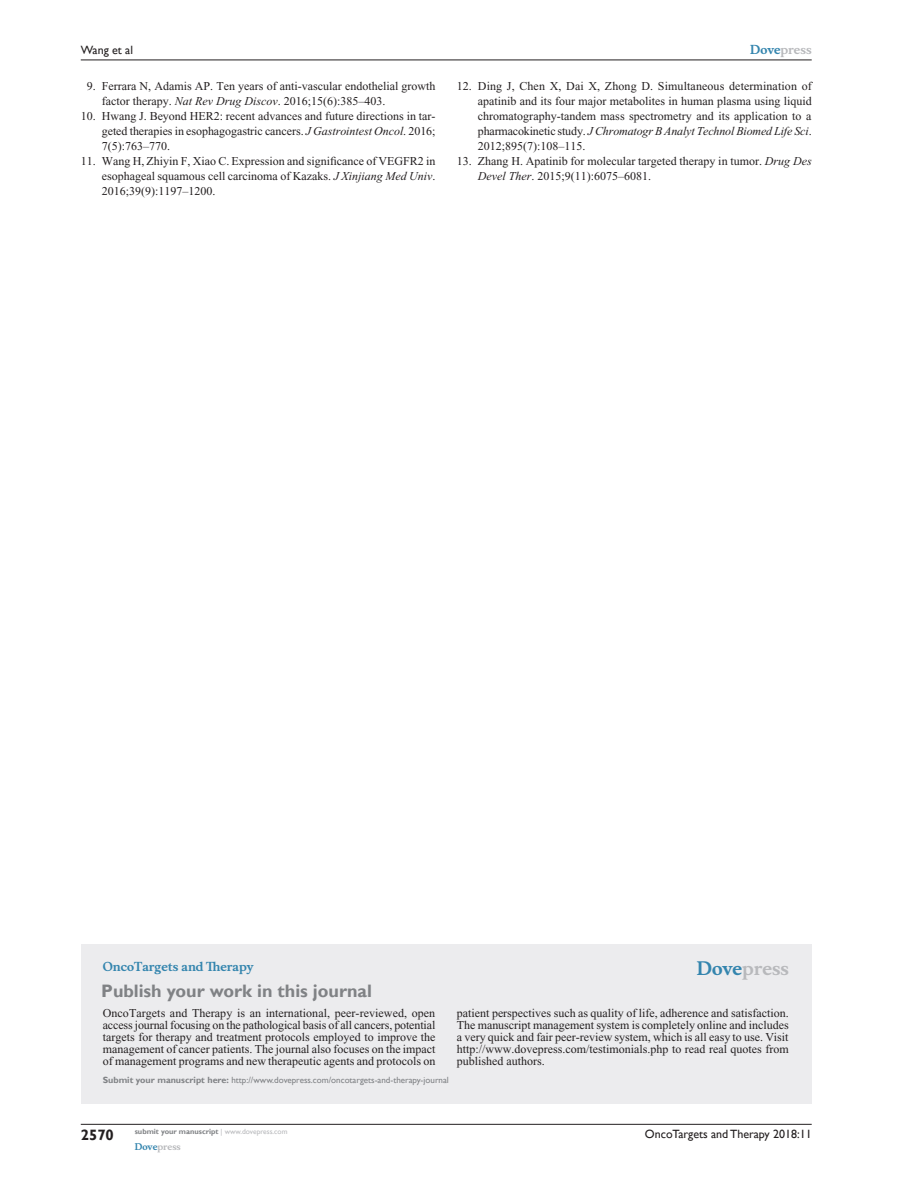
<style>
.page{position:relative;width:918px;height:1188px;background:#fff}
.page>*{position:absolute;margin:0;border:0;box-sizing:border-box;transform-origin:0 0}
.PromBx-H1{font:700 18px "Gill Sans";color:#808285}
.PromBx-Brand{font:700 18px "Musee";color:#b8b9bc}
.t1{font:700 15px "Gill Sans";color:#231f20}
.RefNL2{font:12px/15px "Times New Roman";color:#231f20;text-align:justify}
.PromBx-Tx{font:12px/12px "Times New Roman";color:#231f20;text-align:justify}
.t2{font:12px "Gill Sans";color:#231f20}
.PromBx-JrnlName{font:700 12px "Musee";color:#3485ae}
.t3{font:700 12px "Musee";color:#b8b9bc}
.PromBx-SubmitMssWebA{font:9px "Gill Sans";color:#808285}
.t4{font:700 9px "Musee";color:#b8b9bc}
.t5{font:700 7.5px "Gill Sans";color:#808285}
.s1{font-style:italic}
.s2{color:#3485ae}
.s3{font-weight:700}
.s4{font-weight:400;color:#b8b9bc}
</style>
<div class="page">
<div style="left:81px;top:944px;width:731px;height:159px;background:#ececee"></div>
<hr style="left:81px;top:1124px;width:731px;height:1px;background:#231f20">
<hr style="left:81px;top:60px;width:731px;height:1px;background:#231f20">
<p class="t2" style="left:81px;top:43px;width:54px">Wang et al</p>
<p class="RefNL2" style="left:102px;top:79px;width:335px;text-indent:-15px">9. Ferrara N, Adamis AP. Ten years of anti-vascular endothelial growth factor therapy. <span class="s1">Nat Rev Drug Discov</span>. 2016;15(6):385–403.</p>
<p class="RefNL2" style="left:102px;top:109px;width:335px;text-indent:-21px">10. Hwang J. Beyond HER2: recent advances and future directions in tar&shy;geted therapies in esophagogastric cancers. <span class="s1">J Gastrointest Oncol</span>. 2016; 7(5):763–770.</p>
<p class="RefNL2" style="left:102px;top:154px;width:335px;text-indent:-21px">11. Wang H, Zhiyin F, Xiao C. Expression and significance of VEGFR2 in esophageal squamous cell carcinoma of Kazaks. <span class="s1">J Xinjiang Med Univ</span>.<br>2016;39(9):1197–1200.</p>
<p class="t3" style="left:750px;top:43px;width:63px"><span class="s2">Dove</span>press</p>
<p class="RefNL2" style="left:478px;top:79px;width:335px;text-indent:-21px">12. Ding J, Chen X, Dai X, Zhong D. Simultaneous determination of apatinib and its four major metabolites in human plasma using liquid chromatography-tandem mass spectrometry and its application to a pharmacokinetic study. <span class="s1">J Chromatogr B Analyt Technol Biomed Life Sci</span>.<br>2012;895(7):108–115.</p>
<p class="RefNL2" style="left:478px;top:154px;width:335px;text-indent:-21px">13. Zhang H. Apatinib for molecular targeted therapy in tumor. <span class="s1">Drug Des<br>Devel Ther</span>. 2015;9(11):6075–6081.</p>
<p class="PromBx-JrnlName" style="left:103px;top:959px;width:152px">OncoTargets and Therapy</p>
<p class="PromBx-H1" style="left:101px;top:980px;width:272px">Publish your work in this journal</p>
<p class="PromBx-Brand" style="left:697px;top:958px;width:94px"><span class="s2">Dove</span>press</p>
<p class="PromBx-Tx" style="left:103px;top:1007px;width:334px">OncoTargets and Therapy is an international, peer-reviewed, open access journal focusing on the pathological basis of all cancers, potential targets for therapy and treatment protocols employed to improve the management of cancer patients. The journal also focuses on the impact of management programs and new therapeutic agents and protocols on</p>
<p class="PromBx-Tx" style="left:457px;top:1007px;width:333px">patient perspectives such as quality of life, adherence and satisfaction.<br>The manuscript management system is completely online and includes a very quick and fair peer-review system, which is all easy to use. Visit http://www.dovepress.com/testimonials.php to read real quotes from published authors.</p>
<p class="PromBx-SubmitMssWebA" style="left:103px;top:1075px;width:348px"><span class="s3">Submit your manuscript here:</span> http://www.dovepress.com/oncotargets-and-therapy-journal</p>
<p class="t1" style="left:81px;top:1126px;width:35px">2570</p>
<p class="t5" style="left:135px;top:1127px;width:154px">submit your manuscript <span class="s4">| www.dovepress.com</span></p>
<p class="t4" style="left:135px;top:1141px;width:48px"><span class="s2">Dove</span>press</p>
<p class="t2" style="left:645px;top:1127px;width:168px">OncoTargets and Therapy 2018:11</p>
</div>
